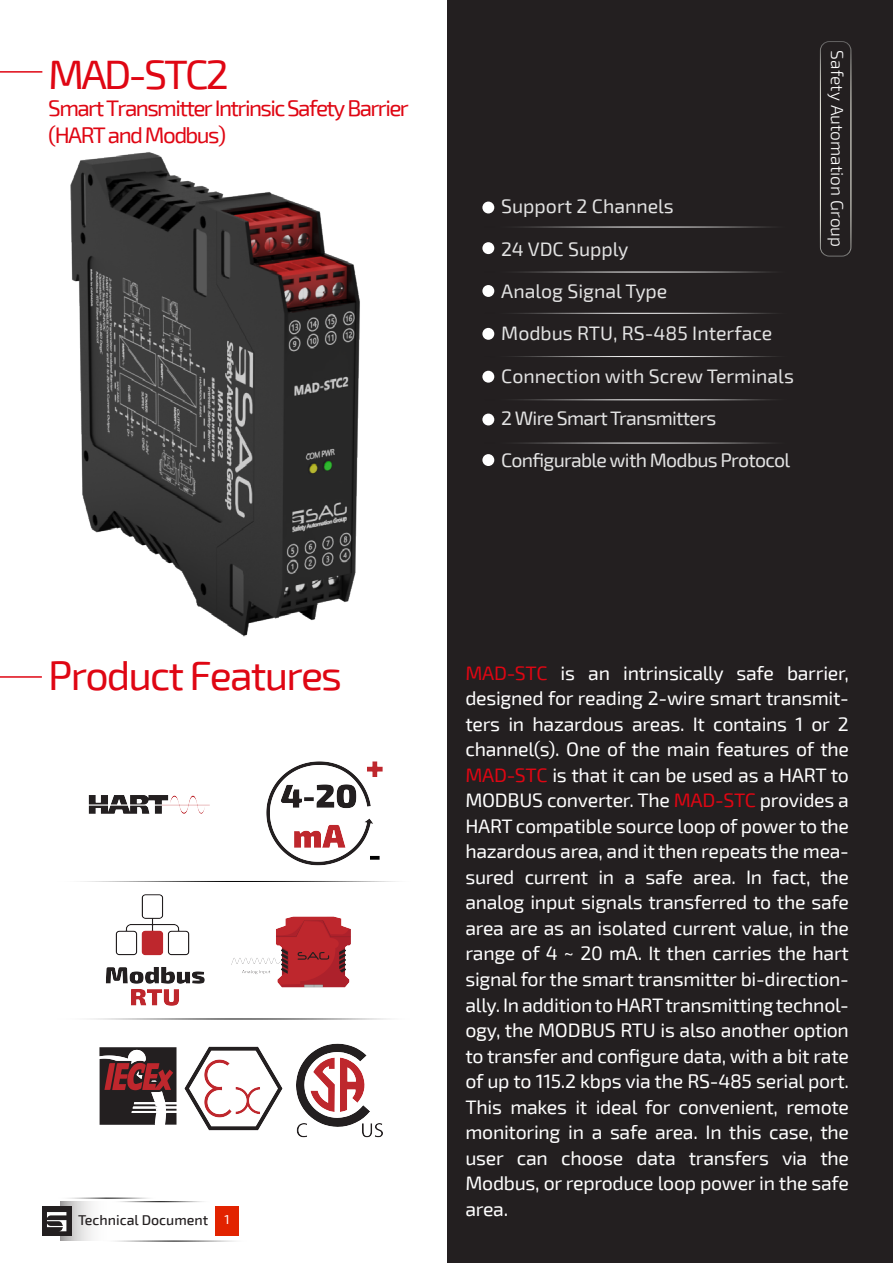
<style>
.page{position:relative;width:893px;height:1263px;background:#231f20}
.page>*{position:absolute;margin:0;border:0;box-sizing:border-box;transform-origin:0 0}
.t1{font:41.1px "Exo 2";letter-spacing:-.045em;color:#df0613}
.t2{font:22.5px/27px "Exo 2";letter-spacing:-.07em;color:#df0613}
.t3{font:19.5px/25.5px "Exo 2";letter-spacing:-.015em;color:#fff;text-align:justify}
.t4{font:19.5px/42.3px "Exo 2";color:#e3e3e3}
.t5{font:300 17.25px "Exo 2";color:#fff}
.t6{font:500 14.25px "Exo 2";color:#231f20}
.s1{color:#df0613}
.s2{font-weight:400;font-size:12.9px;color:#fff}
</style>
<div class="page">
<div style="left:0;top:0;width:446px;height:1263px;background:#fff"></div>
<svg style="left:60px;top:1202px;width:152px;height:39px"></svg>
<div style="left:42px;top:1206px;width:30px;height:30px;background:#231f20"></div>
<div style="left:216px;top:1206px;width:23px;height:30px;background:#e22300"></div>
<svg style="left:47px;top:1212px;width:19px;height:19px"></svg>
<div style="left:820px;top:41px;width:31px;height:215px;border:1px solid #fff;border-radius:9px"></div>
<hr style="left:0;top:71px;width:42px;height:2px;background:#df0613">
<hr style="left:0;top:676px;width:42px;height:2px;background:#df0613">
<div style="left:482px;top:202px;width:12px;height:11px;background:#fff;border-radius:50%"></div>
<div style="left:482px;top:242px;width:12px;height:12px;background:#fff;border-radius:50%"></div>
<div style="left:482px;top:285px;width:12px;height:12px;background:#fff;border-radius:50%"></div>
<div style="left:482px;top:328px;width:12px;height:12px;background:#fff;border-radius:50%"></div>
<div style="left:482px;top:371px;width:12px;height:12px;background:#fff;border-radius:50%"></div>
<div style="left:482px;top:414px;width:12px;height:11px;background:#fff;border-radius:50%"></div>
<hr style="left:482px;top:227px;width:308px;height:1px;background:#fff">
<hr style="left:482px;top:272px;width:308px;height:1px;background:#fff">
<hr style="left:482px;top:313px;width:308px;height:1px;background:#fff">
<hr style="left:482px;top:356px;width:308px;height:1px;background:#fff">
<hr style="left:482px;top:399px;width:308px;height:1px;background:#fff">
<img style="left:105px;top:894px;width:100px;height:112px">
<img style="left:231px;top:916px;width:120px;height:72px">
<hr style="left:482px;top:443px;width:308px;height:1px;background:#fff">
<div style="left:482px;top:454px;width:12px;height:12px;background:#fff;border-radius:50%"></div>
<img style="left:296px;top:1043px;width:87px;height:95px">
<img style="left:184px;top:1046px;width:99px;height:85px">
<img style="left:99px;top:1047px;width:78px;height:78px">
<img style="left:70px;top:146px;width:377px;height:514px">
<img style="left:88px;top:795px;width:122px;height:19px">
<img style="left:266px;top:761px;width:117px;height:105px">
<h1 class="t1" style="left:48px;top:50px;width:182px">MAD-STC2</h1>
<p class="t2" style="left:48px;top:95px;width:362px">Smart Transmitter Intrinsic Safety Barrier (HART and Modbus)</p>
<p class="t4" style="left:501px;top:186px;width:294px">Support 2 Channels<br>24 VDC Supply<br>Analog Signal Type<br>Modbus RTU, RS-485 Interface<br>Connection with Screw Terminals<br>2 Wire Smart Transmitters<br>Configurable with Modbus Protocol</p>
<p class="t5" style="left:847px;top:50px;width:198px;rotate:90deg">Safety Automation Group</p>
<h1 class="t1" style="left:48px;top:652px;width:295px">Product Features</h1>
<p class="t3" style="left:465px;top:661px;width:385px"><span class="s1">MAD-STC</span> is an intrinsically safe barrier, designed for reading 2-wire smart transmit&shy;ters in hazardous areas. It contains 1 or 2 channel(s). One of the main features of the <span class="s1">MAD-STC</span> is that it can be used as a HART to MODBUS converter. The <span class="s1">MAD-STC</span> provides a HART compatible source loop of power to the hazardous area, and it then repeats the mea&shy;sured current in a safe area. In fact, the analog input signals transferred to the safe area are as an isolated current value, in the range of 4 ~ 20 mA. It then carries the hart signal for the smart transmitter bi-direction&shy;ally. In addition to HART transmitting technol&shy;ogy, the MODBUS RTU is also another option to transfer and configure data, with a bit rate of up to 115.2 kbps via the RS-485 serial port.<br>This makes it ideal for convenient, remote monitoring in a safe area. In this case, the user can choose data transfers via the Modbus, or reproduce loop power in the safe area.</p>
<p class="t6" style="left:78px;top:1211px;width:153px">Technical Document <span class="s2">1</span></p>
</div>
